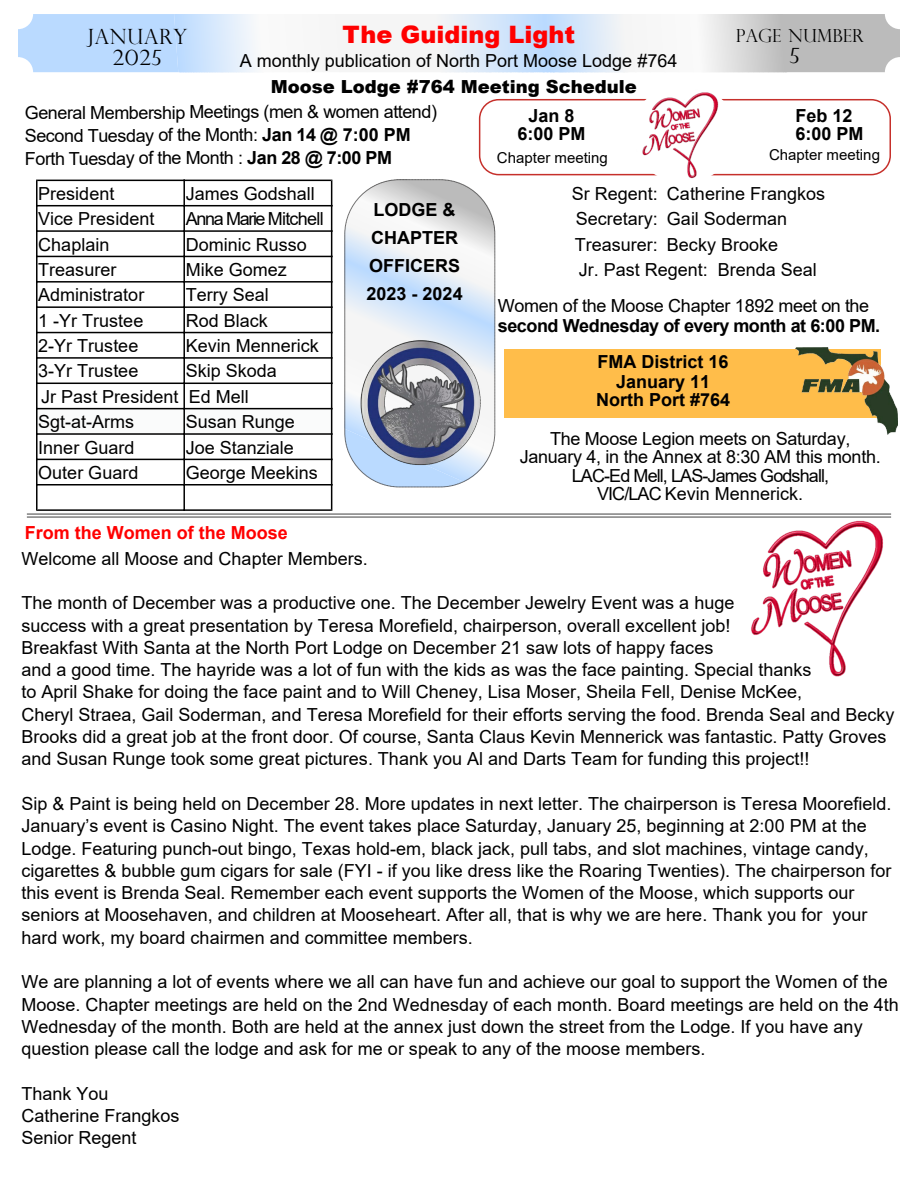
<style>
.page{position:relative;width:918px;height:1188px;background:#fff}
.page>*{position:absolute;margin:0;border:0;box-sizing:border-box;transform-origin:0 0}
.t1{font:900 24px "Arial";color:#f00}
.t2{font:300 21px/21px "Perpetua Titling";letter-spacing:.02em;color:#000;text-align:center}
.t3{font:18px/22.4px "Arial";color:#000}
.t4{font:18px/23.1px "Arial";letter-spacing:-.025em;color:#000}
.t5{font:700 18px/28px "Arial";color:#000;text-align:center}
.t6{font:700 18px "Arial";letter-spacing:-.025em;color:#000}
.t7{font:900 18px "Arial";color:#000}
.t8{font:700 18px "Arial";letter-spacing:-.005em;color:#f00}
.t9{font:18px "Arial";letter-spacing:-.06em;color:#000}
.t10{font:300 18px "Perpetua Titling";color:#000}
.t11{font:15px "Arial";color:#000}
.s1{font-weight:700}
</style>
<div class="page">
<svg style="left:18px;top:14px;width:882px;height:58px"></svg>
<div style="left:479px;top:99px;width:412px;height:76px;border:2px solid #c6302b;border-radius:19px"></div>
<svg style="left:345px;top:180px;width:150px;height:307px"></svg>
<div style="left:345px;top:180px;width:150px;height:307px;border:1px dashed #1d1c1c;border-radius:55px"></div>
<img style="left:355px;top:338px;width:130px;height:131px">
<div style="left:504px;top:350px;width:376px;height:68px;background:#ffbd4a"></div>
<img style="left:795px;top:347px;width:102px;height:88px">
<svg style="left:36px;top:180px;width:296px;height:331px"></svg>
<hr style="left:27px;top:517px;width:864px;height:1px;background:#000">
<hr style="left:27px;top:514px;width:864px;height:1px;background:#000">
<img style="left:637px;top:92px;width:92px;height:87px">
<img style="left:740px;top:516px;width:152px;height:161px">
<p class="t2" style="left:87px;top:28px;width:102px">JANUARY<br>2025</p>
<h1 class="t1" style="left:342px;top:26px;width:234px">The Guiding Light</h1>
<p class="t3" style="left:240px;top:51px;width:439px">A monthly publication of North Port Moose Lodge #764</p>
<p class="t7" style="left:271px;top:80px;width:367px">Moose Lodge #764 Meeting Schedule</p>
<p class="t10" style="left:736px;top:29px;width:129px">PAGE NUMBER</p>
<p class="t2" style="left:790px;top:46px;width:12px">5</p>
<p class="t4" style="left:25px;top:102px;width:414px">General Membership Meetings (men &amp; women attend)<br>Second Tuesday of the Month: <span class="s1">Jan 14 @ 7:00 PM<br></span>Forth Tuesday of the Month : <span class="s1">Jan 28 @ 7:00 PM</span></p>
<p class="t3" style="left:38px;top:184px;width:78px">President</p>
<p class="t3" style="left:186px;top:184px;width:131px">James Godshall</p>
<p class="t3" style="left:38px;top:209px;width:118px">Vice President</p>
<p class="t9" style="left:186px;top:212px;width:140px">Anna Marie Mitchell</p>
<p class="t3" style="left:38px;top:235px;width:73px">Chaplain</p>
<p class="t3" style="left:186px;top:235px;width:123px">Dominic Russo</p>
<p class="t3" style="left:38px;top:260px;width:80px">Treasurer</p>
<p class="t3" style="left:186px;top:260px;width:103px">Mike Gomez</p>
<p class="t3" style="left:38px;top:285px;width:108px">Administrator</p>
<p class="t3" style="left:186px;top:285px;width:85px">Terry Seal</p>
<p class="t3" style="left:38px;top:311px;width:107px">1 -Yr Trustee</p>
<p class="t3" style="left:186px;top:311px;width:84px">Rod Black</p>
<p class="t3" style="left:38px;top:336px;width:102px">2-Yr Trustee</p>
<p class="t3" style="left:186px;top:336px;width:135px">Kevin Mennerick</p>
<p class="t3" style="left:38px;top:362px;width:102px">3-Yr Trustee</p>
<p class="t3" style="left:38px;top:360px;width:240px;line-height:25.3px;text-indent:147px">Skip Skoda<br>Jr Past President Ed Mell<br>Sgt-at-Arms</p>
<p class="t3" style="left:186px;top:412px;width:111px">Susan Runge</p>
<p class="t3" style="left:38px;top:438px;width:98px">Inner Guard</p>
<p class="t3" style="left:186px;top:438px;width:110px">Joe Stanziale</p>
<p class="t3" style="left:38px;top:463px;width:102px">Outer Guard</p>
<p class="t3" style="left:186px;top:463px;width:134px">George Meekins</p>
<p class="t5" style="left:366px;top:197px;width:98px">LODGE &amp;<br>CHAPTER<br>OFFICERS<br>2023 - 2024</p>
<p class="t5" style="left:517px;top:108px;width:70px;line-height:18px">Jan 8<br>6:00 PM</p>
<p class="t5" style="left:795px;top:108px;width:70px;line-height:18px;text-align:left">Feb 12<br>6:00 PM</p>
<p class="t11" style="left:769px;top:149px;width:112px">Chapter meeting</p>
<p class="t11" style="left:497px;top:152px;width:112px">Chapter meeting</p>
<p class="t3" style="left:572px;top:183px;width:255px;line-height:25.3px">Sr Regent: Catherine Frangkos<br>Secretary: Gail Soderman<br>Treasurer: Becky Brooke<br>Jr. Past Regent: Brenda Seal</p>
<p class="t3" style="left:498px;top:296px;width:373px">Women of the Moose Chapter 1892 meet on the</p>
<p class="t6" style="left:498px;top:319px;width:384px">second Wednesday of every month at 6:00 PM.</p>
<p class="t5" style="left:598px;top:353px;width:133px;line-height:20.7px">FMA District 16<br>January 11</p>
<p class="t5" style="left:596px;top:388px;width:136px">North Port #764</p>
<p class="t3" style="left:520px;top:431px;width:363px;line-height:18.6px;text-align:center">The Moose Legion meets on Saturday, January 4, in the Annex at 8:30 AM this month.<br>LAC-Ed Mell, LAS-James Godshall,<br>VIC/LAC Kevin Mennerick.</p>
<p class="t8" style="left:25px;top:526px;width:265px">From the Women of the Moose</p>
<p class="t3" style="left:21px;top:549px;width:348px">Welcome all Moose and Chapter Members.</p>
<p class="t3" style="left:21px;top:593px;width:875px">The month of December was a productive one. The December Jewelry Event was a huge<br>success with a great presentation by Teresa Morefield, chairperson, overall excellent job!<br>Breakfast With Santa at the North Port Lodge on December 21 saw lots of happy faces<br>and a good time. The hayride was a lot of fun with the kids as was the face painting. Special thanks<br>to April Shake for doing the face paint and to Will Cheney, Lisa Moser, Sheila Fell, Denise McKee,<br>Cheryl Straea, Gail Soderman, and Teresa Morefield for their efforts serving the food. Brenda Seal and Becky Brooks did a great job at the front door. Of course, Santa Claus Kevin Mennerick was fantastic. Patty Groves and Susan Runge took some great pictures. Thank you Al and Darts Team for funding this project!!</p>
<p class="t3" style="left:21px;top:794px;width:872px">Sip &amp; Paint is being held on December 28. More updates in next letter. The chairperson is Teresa Moorefield.<br>January’s event is Casino Night. The event takes place Saturday, January 25, beginning at 2:00 PM at the Lodge. Featuring punch-out bingo, Texas hold-em, black jack, pull tabs, and slot machines, vintage candy, cigarettes &amp; bubble gum cigars for sale (FYI - if you like dress like the Roaring Twenties). The chairperson for this event is Brenda Seal. Remember each event supports the Women of the Moose, which supports our seniors at Moosehaven, and children at Mooseheart. After all, that is why we are here. Thank you for your hard work, my board chairmen and committee members.</p>
<p class="t3" style="left:21px;top:972px;width:879px">We are planning a lot of events where we all can have fun and achieve our goal to support the Women of the Moose. Chapter meetings are held on the 2nd Wednesday of each month. Board meetings are held on the 4th Wednesday of the month. Both are held at the annex just down the street from the Lodge. If you have any question please call the lodge and ask for me or speak to any of the moose members.</p>
<p class="t3" style="left:21px;top:1084px;width:160px">Thank You<br>Catherine Frangkos<br>Senior Regent</p>
</div>
